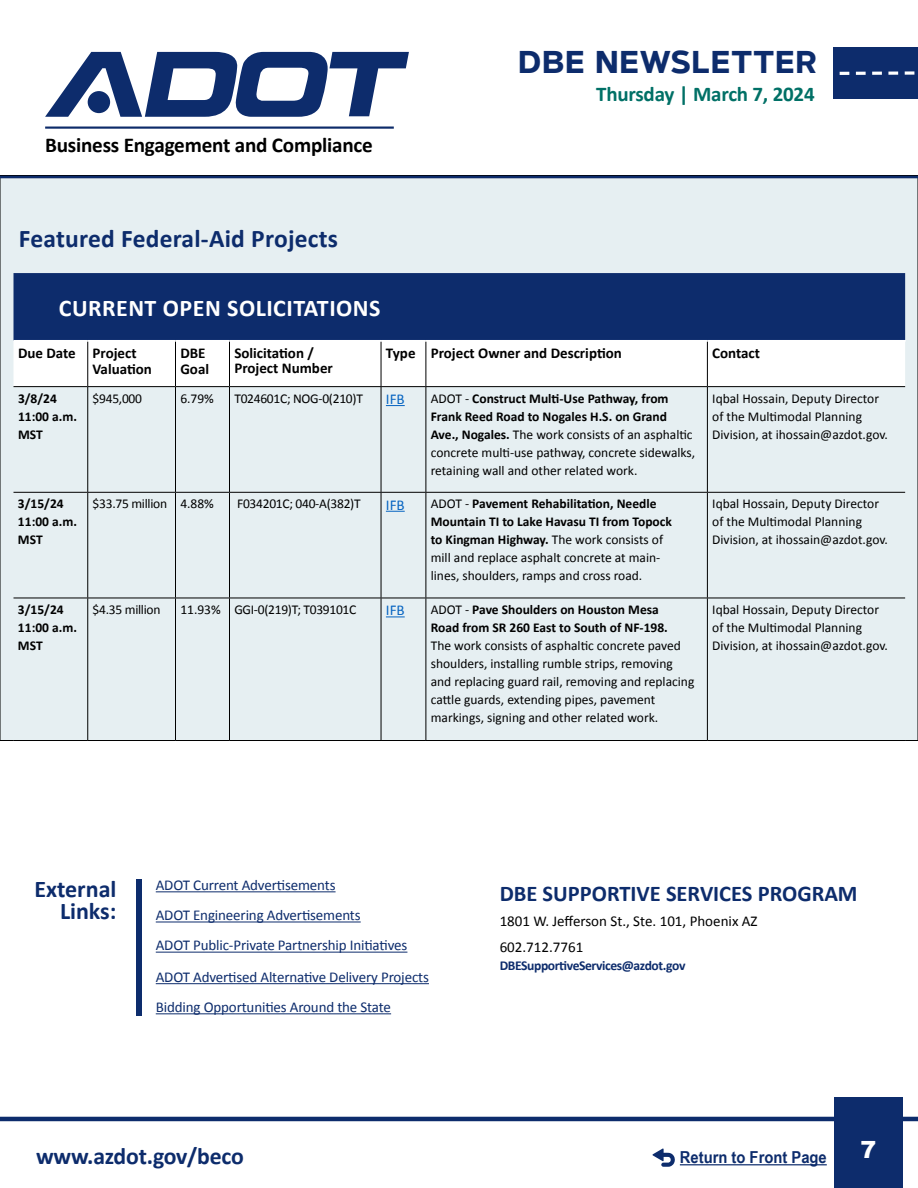
<style>
.page{position:relative;width:918px;height:1188px;background:#fff}
.page>*{position:absolute;margin:0;border:0;box-sizing:border-box;transform-origin:0 0}
.t1{font:700 31.5px "Artegra Sans SC";letter-spacing:.04em;color:#0d2c6c}
.t2{font:700 25.5px "Calibri";letter-spacing:.01em;color:#0d2c6c}
.t3{font:700 24px "Calibri";letter-spacing:.02em;color:#fff}
.t4{font:700 24px/22.2px "Calibri";color:#0d2c6c;text-align:right}
.t5{font:700 23.7px "Calibri";letter-spacing:-.01em;color:#0d2c6c}
.t6{font:900 23.7px "Arial";color:#fff}
.t7{font:700 22.5px "Calibri";color:#0d2c6c}
.t8{font:700 21.15px "Calibri";letter-spacing:-.01em;color:#000}
.t9{font:700 21px "Calibri";letter-spacing:-.01em;color:#007066}
.t10{font:700 16.5px "Arial Narrow";color:#0d2c6c;scale:1.09 1}
.t11{font:15px/30.2px "Calibri";letter-spacing:-.01em;color:#0d2c6c}
.t12{font:700 15px/16.5px "Calibri";color:#000}
.t13{font:15px/25.5px "Calibri";color:#000}
.t14{font:15px "Calibri";color:#0563c1}
.t15{font:700 13.65px "Calibri";letter-spacing:-.03em;color:#0d2c6c}
.t16{font:13.5px/18px "Calibri";color:#000}
.t17{font:700 13.5px/18px "Calibri";color:#000}
.t18{font:13.5px "Calibri";letter-spacing:-.02em;color:#000}
.s1{font-weight:700}
.s2{font-weight:400}
</style>
<div class="page">
<div style="left:0;top:176px;width:918px;height:565px;background:#e6eff2"></div>
<svg style="left:45px;top:52px;width:364px;height:64px"></svg>
<div style="left:32px;top:116px;width:371px;height:13px;background:#9d71a4;opacity:.34"></div>
<div style="left:14px;top:273px;width:891px;height:67px;background:#0d2c6c"></div>
<div style="left:14px;top:341px;width:891px;height:45px;background:#fff"></div>
<svg style="left:14px;top:387px;width:891px;height:353px"></svg>
<hr style="left:87px;top:341px;width:1px;height:45px;background:#000">
<hr style="left:175px;top:341px;width:1px;height:45px;background:#000">
<hr style="left:229px;top:341px;width:1px;height:45px;background:#000">
<hr style="left:381px;top:341px;width:1px;height:45px;background:#000">
<hr style="left:426px;top:341px;width:1px;height:45px;background:#000">
<hr style="left:707px;top:341px;width:1px;height:45px;background:#000">
<hr style="left:87px;top:387px;width:1px;height:105px;background:#000">
<hr style="left:175px;top:387px;width:1px;height:105px;background:#000">
<hr style="left:229px;top:387px;width:1px;height:105px;background:#000">
<hr style="left:381px;top:387px;width:1px;height:105px;background:#000">
<hr style="left:426px;top:387px;width:1px;height:105px;background:#000">
<hr style="left:707px;top:387px;width:1px;height:105px;background:#000">
<hr style="left:87px;top:493px;width:1px;height:105px;background:#000">
<hr style="left:175px;top:493px;width:1px;height:105px;background:#000">
<hr style="left:229px;top:493px;width:1px;height:105px;background:#000">
<hr style="left:381px;top:493px;width:1px;height:105px;background:#000">
<hr style="left:426px;top:493px;width:1px;height:105px;background:#000">
<hr style="left:707px;top:493px;width:1px;height:105px;background:#000">
<hr style="left:87px;top:598px;width:1px;height:142px;background:#000">
<hr style="left:175px;top:598px;width:1px;height:142px;background:#000">
<hr style="left:229px;top:598px;width:1px;height:142px;background:#000">
<hr style="left:381px;top:598px;width:1px;height:142px;background:#000">
<hr style="left:426px;top:598px;width:1px;height:142px;background:#000">
<hr style="left:707px;top:598px;width:1px;height:142px;background:#000">
<hr style="left:14px;top:340px;width:74px;height:1px;background:#fff">
<hr style="left:88px;top:340px;width:88px;height:1px;background:#fff">
<hr style="left:176px;top:340px;width:54px;height:1px;background:#fff">
<hr style="left:230px;top:340px;width:151px;height:1px;background:#fff">
<hr style="left:381px;top:340px;width:45px;height:1px;background:#fff">
<hr style="left:426px;top:340px;width:281px;height:1px;background:#fff">
<hr style="left:707px;top:340px;width:199px;height:1px;background:#fff">
<hr style="left:14px;top:386px;width:74px;height:1px;background:#000">
<hr style="left:88px;top:386px;width:88px;height:1px;background:#000">
<hr style="left:176px;top:386px;width:54px;height:1px;background:#000">
<hr style="left:230px;top:386px;width:151px;height:1px;background:#000">
<hr style="left:381px;top:386px;width:45px;height:1px;background:#000">
<hr style="left:426px;top:386px;width:281px;height:1px;background:#000">
<hr style="left:707px;top:386px;width:198px;height:1px;background:#000">
<hr style="left:14px;top:492px;width:74px;height:1px;background:#000">
<hr style="left:88px;top:492px;width:88px;height:1px;background:#000">
<hr style="left:176px;top:492px;width:54px;height:1px;background:#000">
<hr style="left:230px;top:492px;width:151px;height:1px;background:#000">
<hr style="left:381px;top:492px;width:45px;height:1px;background:#000">
<hr style="left:426px;top:492px;width:281px;height:1px;background:#000">
<hr style="left:707px;top:492px;width:198px;height:1px;background:#000">
<hr style="left:14px;top:598px;width:74px;height:1px;background:#000">
<hr style="left:88px;top:598px;width:88px;height:1px;background:#000">
<hr style="left:176px;top:598px;width:54px;height:1px;background:#000">
<hr style="left:230px;top:598px;width:151px;height:1px;background:#000">
<hr style="left:381px;top:598px;width:45px;height:1px;background:#000">
<hr style="left:426px;top:598px;width:281px;height:1px;background:#000">
<hr style="left:707px;top:598px;width:198px;height:1px;background:#000">
<hr style="left:14px;top:740px;width:74px;height:1px;background:#000">
<hr style="left:88px;top:740px;width:88px;height:1px;background:#000">
<hr style="left:176px;top:740px;width:54px;height:1px;background:#000">
<hr style="left:230px;top:740px;width:151px;height:1px;background:#000">
<hr style="left:381px;top:740px;width:45px;height:1px;background:#000">
<hr style="left:426px;top:740px;width:281px;height:1px;background:#000">
<hr style="left:707px;top:740px;width:198px;height:1px;background:#000">
<svg style="left:386px;top:405px;width:19px;height:1px"></svg>
<svg style="left:386px;top:511px;width:19px;height:1px"></svg>
<svg style="left:386px;top:616px;width:19px;height:1px"></svg>
<hr style="left:156px;top:891px;width:180px;height:1px;background:#0d2c6c">
<hr style="left:156px;top:922px;width:205px;height:1px;background:#0d2c6c">
<hr style="left:156px;top:952px;width:251px;height:1px;background:#0d2c6c">
<div style="left:0;top:165px;width:918px;height:15px;background:#9d71a4;opacity:.34"></div>
<div style="left:833px;top:48px;width:85px;height:51px;background:#0d2c6c"></div>
<svg style="left:839px;top:71px;width:76px;height:4px"></svg>
<hr style="left:0;top:1117px;width:918px;height:4px;background:#0d2c6c">
<hr style="left:156px;top:983px;width:273px;height:1px;background:#0d2c6c">
<hr style="left:156px;top:1013px;width:235px;height:1px;background:#0d2c6c">
<div style="left:136px;top:879px;width:6px;height:137px;background:#0d2c6c"></div>
<hr style="left:680px;top:1164px;width:147px;height:1px;background:#0d2c6c">
<svg style="left:653px;top:1148px;width:22px;height:19px"></svg>
<div style="left:834px;top:1097px;width:69px;height:91px;background:#0d2c6c"></div>
<h1 class="t1" style="left:519px;top:39px;width:300px">DBE NEWSLETTER</h1>
<h3 class="t8" style="left:45px;top:130px;width:329px">Business Engagement and Compliance</h3>
<h2 class="t2" style="left:19px;top:221px;width:321px">Featured Federal-Aid Projects</h2>
<h3 class="t9" style="left:596px;top:79px;width:220px">Thursday | March 7, 2024</h3>
<h3 class="t3" style="left:59px;top:291px;width:323px">CURRENT OPEN SOLICITATIONS</h3>
<p class="t12" style="left:93px;top:344px;width:61px;text-indent:-75px">Due Date Project<br>Valuation</p>
<p class="t12" style="left:180px;top:344px;width:30px">DBE<br>Goal</p>
<p class="t12" style="left:234px;top:345px;width:100px;line-height:15px">Solicitation /<br>Project Number</p>
<p class="t12" style="left:386px;top:344px;width:238px">Type Project Owner and Description</p>
<p class="t12" style="left:712px;top:344px;width:49px">Contact</p>
<p class="t17" style="left:18px;top:389px;width:61px">3/8/24<br>11:00 a.m.<br>MST</p>
<p class="t16" style="left:93px;top:389px;width:51px">$945,000</p>
<p class="t16" style="left:180px;top:389px;width:35px">6.79%</p>
<p class="t18" style="left:234px;top:389px;width:130px">T024601C; NOG-0(210)T</p>
<p class="t14" style="left:386px;top:388px;width:20px">IFB</p>
<p class="t16" style="left:431px;top:389px;width:266px">ADOT - <span class="s1">Construct Multi-Use Pathway, from Frank Reed Road to Nogales H.S. on Grand Ave., Nogales.</span> The work consists of an asphaltic concrete multi-use pathway, concrete sidewalks, retaining wall and other related work.</p>
<p class="t16" style="left:712px;top:389px;width:177px">Iqbal Hossain, Deputy Director of the Multimodal Planning<br>Division, at ihossain@azdot.gov.</p>
<p class="t17" style="left:18px;top:494px;width:61px">3/15/24<br>11:00 a.m.<br>MST</p>
<p class="t18" style="left:93px;top:495px;width:123px">$33.75 million 4.88%</p>
<p class="t18" style="left:237px;top:495px;width:125px">F034201C; 040-A(382)T</p>
<p class="t14" style="left:386px;top:494px;width:20px">IFB</p>
<p class="t16" style="left:431px;top:495px;width:243px">ADOT - <span class="s1">Pavement Rehabilitation, Needle Mountain TI to Lake Havasu TI from Topock to Kingman Highway.</span> The work consists of mill and replace asphalt concrete at main&shy;lines, shoulders, ramps and cross road.</p>
<p class="t16" style="left:712px;top:495px;width:177px">Iqbal Hossain, Deputy Director of the Multimodal Planning<br>Division, at ihossain@azdot.gov.</p>
<p class="t17" style="left:18px;top:600px;width:61px">3/15/24<br>11:00 a.m.<br>MST</p>
<p class="t18" style="left:93px;top:600px;width:69px">$4.35 million</p>
<p class="t18" style="left:180px;top:600px;width:178px">11.93% GGI-0(219)T; T039101C</p>
<p class="t14" style="left:386px;top:600px;width:20px">IFB</p>
<p class="t17" style="left:431px;top:600px;width:239px"><span class="s2">ADOT -</span> Pave Shoulders on Houston Mesa<br>Road from SR 260 East to South of NF-198.</p>
<p class="t16" style="left:712px;top:600px;width:177px">Iqbal Hossain, Deputy Director of the Multimodal Planning<br>Division, at ihossain@azdot.gov.</p>
<p class="t16" style="left:431px;top:636px;width:265px">The work consists of asphaltic concrete paved shoulders, installing rumble strips, removing and replacing guard rail, removing and replacing cattle guards, extending pipes, pavement markings, signing and other related work.</p>
<h3 class="t4" style="left:34px;top:877px;width:84px">External<br>Links:</h3>
<p class="t11" style="left:156px;top:870px;width:253px">ADOT Current Advertisements<br>ADOT Engineering Advertisements<br>ADOT Public-Private Partnership Initiatives</p>
<p class="t11" style="left:156px;top:962px;width:275px">ADOT Advertised Alternative Delivery Projects<br>Bidding Opportunities Around the State</p>
<h3 class="t5" style="left:36px;top:1139px;width:209px">www.azdot.gov/beco</h3>
<h3 class="t7" style="left:500px;top:877px;width:359px">DBE SUPPORTIVE SERVICES PROGRAM</h3>
<p class="t13" style="left:500px;top:908px;width:259px">1801 W. Jefferson St., Ste. 101, Phoenix AZ<br>602.712.7761</p>
<p class="t15" style="left:500px;top:956px;width:187px">DBESupportiveServices@azdot.gov</p>
<p class="t10" style="left:680px;top:1145px;width:136px">Return to Front Page</p>
<h3 class="t6" style="left:860px;top:1132px;width:17px">7</h3>
</div>
